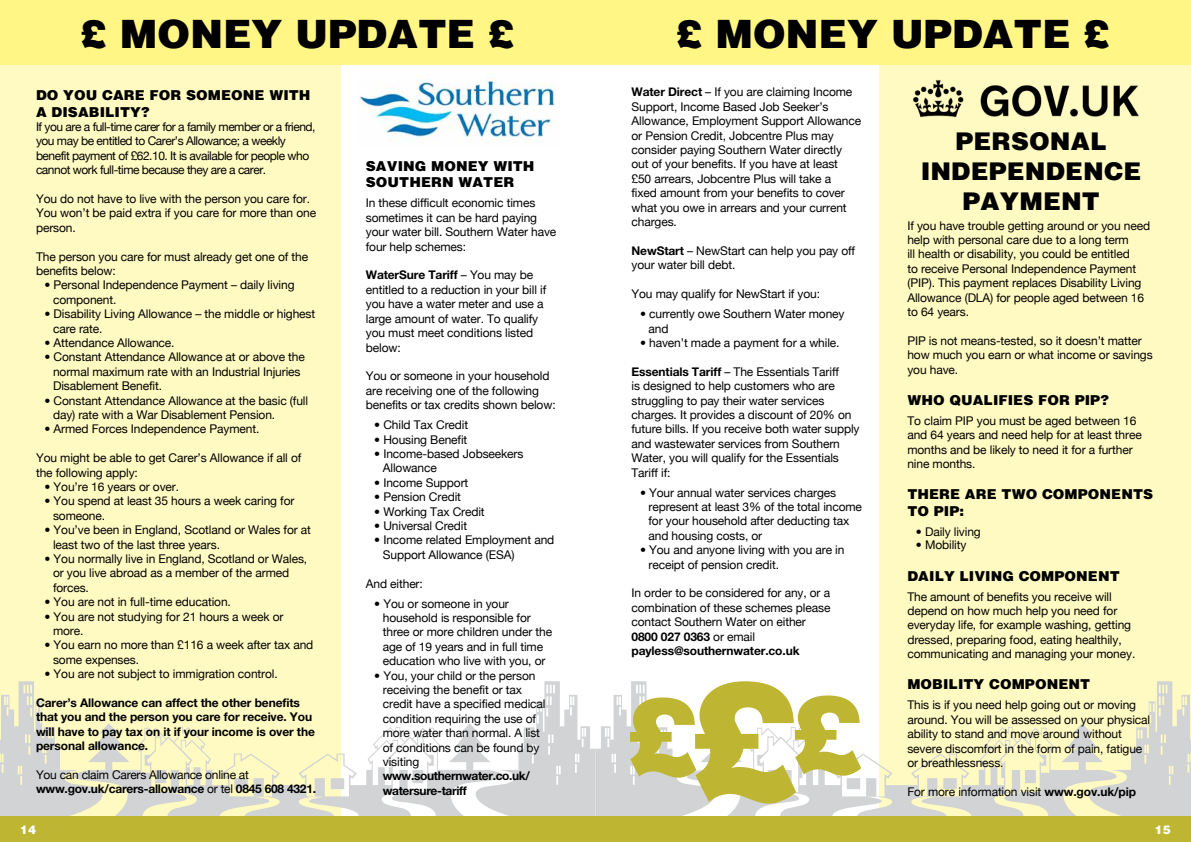
<style>
.page{position:relative;width:1191px;height:842px;background:#fff}
.page>*{position:absolute;margin:0;border:0;box-sizing:border-box;transform-origin:0 0}
.t1{font:900 40px "Helvetica";letter-spacing:.375em;color:#000}
.t2{font:900 25px/30px "Helvetica";color:#000;text-align:center}
.t3{font:900 14px/16.8px "Helvetica";color:#000}
.t4{font:12px/14.4px "Helvetica Neue";letter-spacing:-.01em;color:#000}
.t5{font:700 12px/14.4px "Helvetica Neue";letter-spacing:-.01em;color:#000}
.t6{font:12px/14.4px "Helvetica Neue";letter-spacing:-.04em;color:#000}
.t7{font:900 12px "Helvetica";color:#fff}
.s1{font-weight:700}
</style>
<div class="page">
<div style="left:0;top:64px;width:340px;height:752px;background:#fffac2"></div>
<div style="left:879px;top:64px;width:312px;height:753px;background:#fffac2"></div>
<svg style="left:0;top:681px;width:595px;height:135px"></svg>
<svg style="left:595px;top:681px;width:596px;height:135px"></svg>
<div style="left:0;top:816px;width:1191px;height:26px;background:#beb632"></div>
<div style="left:0;top:0;width:1191px;height:64px;background:#fff685"></div>
<img style="left:358px;top:75px;width:197px;height:67px">
<svg style="left:630px;top:681px;width:231px;height:122px"></svg>
<img style="left:913px;top:80px;width:226px;height:38px">
<h1 class="t1" style="left:81px;top:9px;width:73px">£ MON</h1>
<h1 class="t1" style="left:223px;top:9px;width:293px">EYUPDATE £</h1>
<h1 class="t1" style="left:676px;top:9px;width:73px">£ MON</h1>
<h1 class="t1" style="left:818px;top:9px;width:293px">EYUPDATE £</h1>
<p class="t3" style="left:36px;top:86px;width:276px">DO YOU CARE FOR SOMEONE WITH<br>A DISABILITY?</p>
<p class="t6" style="left:36px;top:119px;width:281px">If you are a full-time carer for a family member or a friend, you may be entitled to Carer’s Allowance; a weekly benefit payment of £62.10. It is available for people who cannot work full-time because they are a carer.</p>
<p class="t4" style="left:36px;top:191px;width:282px">You do not have to live with the person you care for.<br>You won’t be paid extra if you care for more than one person.</p>
<p class="t4" style="left:36px;top:249px;width:274px">The person you care for must already get one of the benefits below:</p>
<p class="t4" style="left:53px;top:278px;width:243px;text-indent:-9px">• Personal Independence Payment – daily living component.</p>
<p class="t4" style="left:53px;top:307px;width:264px;text-indent:-9px">• Disability Living Allowance – the middle or highest care rate.</p>
<p class="t4" style="left:45px;top:335px;width:132px">• Attendance Allowance.</p>
<p class="t4" style="left:53px;top:350px;width:253px;text-indent:-9px">• Constant Attendance Allowance at or above the normal maximum rate with an Industrial Injuries<br>Disablement Benefit.</p>
<p class="t4" style="left:53px;top:393px;width:256px;text-indent:-9px">• Constant Attendance Allowance at the basic (full day) rate with a War Disablement Pension.</p>
<p class="t4" style="left:45px;top:422px;width:216px">• Armed Forces Independence Payment.</p>
<p class="t4" style="left:36px;top:451px;width:267px">You might be able to get Carer’s Allowance if all of the following apply:</p>
<p class="t4" style="left:45px;top:479px;width:136px">• You’re 16 years or over.</p>
<p class="t4" style="left:53px;top:494px;width:243px;text-indent:-9px">• You spend at least 35 hours a week caring for someone.</p>
<p class="t4" style="left:53px;top:523px;width:259px;text-indent:-9px">• You’ve been in England, Scotland or Wales for at least two of the last three years.</p>
<p class="t4" style="left:53px;top:551px;width:256px;text-indent:-9px">• You normally live in England, Scotland or Wales, or you live abroad as a member of the armed forces.</p>
<p class="t4" style="left:45px;top:595px;width:188px">• You are not in full-time education.</p>
<p class="t4" style="left:53px;top:609px;width:232px;text-indent:-9px">• You are not studying for 21 hours a week or more.</p>
<p class="t4" style="left:53px;top:638px;width:262px;text-indent:-9px">• You earn no more than £116 a week after tax and some expenses.</p>
<p class="t4" style="left:45px;top:667px;width:235px">• You are not subject to immigration control.</p>
<p class="t5" style="left:36px;top:695px;width:280px">Carer’s Allowance can affect the other benefits that you and the person you care for receive. You will have to pay tax on it if your income is over the personal allowance.</p>
<p class="t4" style="left:36px;top:767px;width:282px">You can claim Carers Allowance online at <span class="s1">www.gov.uk/carers-allowance</span> or tel <span class="s1">0845 608 4321.</span></p>
<p class="t3" style="left:366px;top:157px;width:170px">SAVING MONEY WITH<br>SOUTHERN WATER</p>
<p class="t4" style="left:366px;top:196px;width:192px">In these difficult economic times sometimes it can be hard paying your water bill. Southern Water have four help schemes:</p>
<p class="t4" style="left:366px;top:268px;width:182px"><span class="s1">WaterSure Tariff</span> – You may be entitled to a reduction in your bill if you have a water meter and use a large amount of water. To qualify you must meet conditions listed below:</p>
<p class="t4" style="left:366px;top:369px;width:191px">You or someone in your household are receiving one of the following benefits or tax credits shown below:</p>
<p class="t4" style="left:374px;top:417px;width:95px">• Child Tax Credit</p>
<p class="t4" style="left:374px;top:432px;width:94px">• Housing Benefit</p>
<p class="t4" style="left:383px;top:446px;width:142px;text-indent:-9px">• Income-based Jobseekers<br>Allowance</p>
<p class="t4" style="left:374px;top:475px;width:96px">• Income Support</p>
<p class="t4" style="left:374px;top:489px;width:88px">• Pension Credit</p>
<p class="t4" style="left:374px;top:504px;width:112px">• Working Tax Credit</p>
<p class="t4" style="left:374px;top:518px;width:94px">• Universal Credit</p>
<p class="t4" style="left:383px;top:533px;width:173px;text-indent:-9px">• Income related Employment and<br>Support Allowance (ESA)</p>
<p class="t4" style="left:366px;top:576px;width:59px">And either:</p>
<p class="t4" style="left:383px;top:596px;width:171px;text-indent:-9px">• You or someone in your household is responsible for three or more children under the age of 19 years and in full time education who live with you, or</p>
<p class="t4" style="left:383px;top:668px;width:164px;text-indent:-9px">• You, your child or the person receiving the benefit or tax credit have a specified medical condition requiring the use of more water than normal. A list of conditions can be found by visiting</p>
<p class="t5" style="left:383px;top:769px;width:149px">www.southernwater.co.uk/ watersure-tariff</p>
<p class="t4" style="left:631px;top:85px;width:231px"><span class="s1">Water Direct</span> – If you are claiming Income Support, Income Based Job Seeker’s Allowance, Employment Support Allowance or Pension Credit, Jobcentre Plus may consider paying Southern Water directly out of your benefits. If you have at least<br>£50 arrears, Jobcentre Plus will take a<br>fixed amount from your benefits to cover what you owe in arrears and your current charges.</p>
<p class="t4" style="left:631px;top:243px;width:225px"><span class="s1">NewStart</span> – NewStart can help you pay off your water bill debt.</p>
<p class="t4" style="left:631px;top:286px;width:190px">You may qualify for NewStart if you:</p>
<p class="t4" style="left:648px;top:306px;width:197px;text-indent:-9px">• currently owe Southern Water money and</p>
<p class="t4" style="left:640px;top:335px;width:201px">• haven’t made a payment for a while.</p>
<p class="t4" style="left:631px;top:364px;width:229px"><span class="s1">Essentials Tariff</span> – The Essentials Tariff<br>is designed to help customers who are struggling to pay their water services charges. It provides a discount of 20% on future bills. If you receive both water supply and wastewater services from Southern Water, you will qualify for the Essentials Tariff if:</p>
<p class="t4" style="left:648px;top:485px;width:215px;text-indent:-9px">• Your annual water services charges represent at least 3% of the total income for your household after deducting tax and housing costs, or</p>
<p class="t4" style="left:648px;top:542px;width:197px;text-indent:-9px">• You and anyone living with you are in receipt of pension credit.</p>
<p class="t4" style="left:631px;top:586px;width:200px">In order to be considered for any, or a combination of these schemes please contact Southern Water on either<br><span class="s1">0800 027 0363</span> or email <span class="s1">payless@southernwater.co.uk</span></p>
<h2 class="t2" style="left:920px;top:126px;width:219px">PERSONAL<br>INDEPENDENCE<br>PAYMENT</h2>
<p class="t4" style="left:907px;top:218px;width:244px">If you have trouble getting around or you need help with personal care due to a long term<br>ill health or disability, you could be entitled<br>to receive Personal Independence Payment (PIP). This payment replaces Disability Living Allowance (DLA) for people aged between 16 to 64 years.</p>
<p class="t4" style="left:907px;top:333px;width:247px">PIP is not means-tested, so it doesn’t matter how much you earn or what income or savings you have.</p>
<p class="t3" style="left:907px;top:391px;width:203px">WHO QUALIFIES FOR PIP?</p>
<p class="t4" style="left:907px;top:413px;width:236px">To claim PIP you must be aged between 16 and 64 years and need help for at least three months and be likely to need it for a further nine months.</p>
<p class="t3" style="left:907px;top:486px;width:246px">THERE ARE TWO COMPONENTS<br>TO PIP:</p>
<p class="t4" style="left:916px;top:524px;width:66px">• Daily living</p>
<p class="t4" style="left:916px;top:538px;width:52px">• Mobility</p>
<p class="t3" style="left:907px;top:567px;width:214px">DAILY LIVING COMPONENT</p>
<p class="t4" style="left:907px;top:589px;width:229px">The amount of benefits you receive will depend on how much help you need for everyday life, for example washing, getting dressed, preparing food, eating healthily, communicating and managing your money.</p>
<p class="t3" style="left:907px;top:676px;width:184px">MOBILITY COMPONENT</p>
<p class="t4" style="left:907px;top:698px;width:244px">This is if you need help going out or moving around. You will be assessed on your physical ability to stand and move around without severe discomfort in the form of pain, fatigue or breathlessness.</p>
<p class="t4" style="left:907px;top:784px;width:230px">For more information visit <span class="s1">www.gov.uk/pip</span></p>
<p class="t7" style="left:20px;top:823px;width:18px">14</p>
<p class="t7" style="left:1155px;top:823px;width:18px">15</p>
</div>
